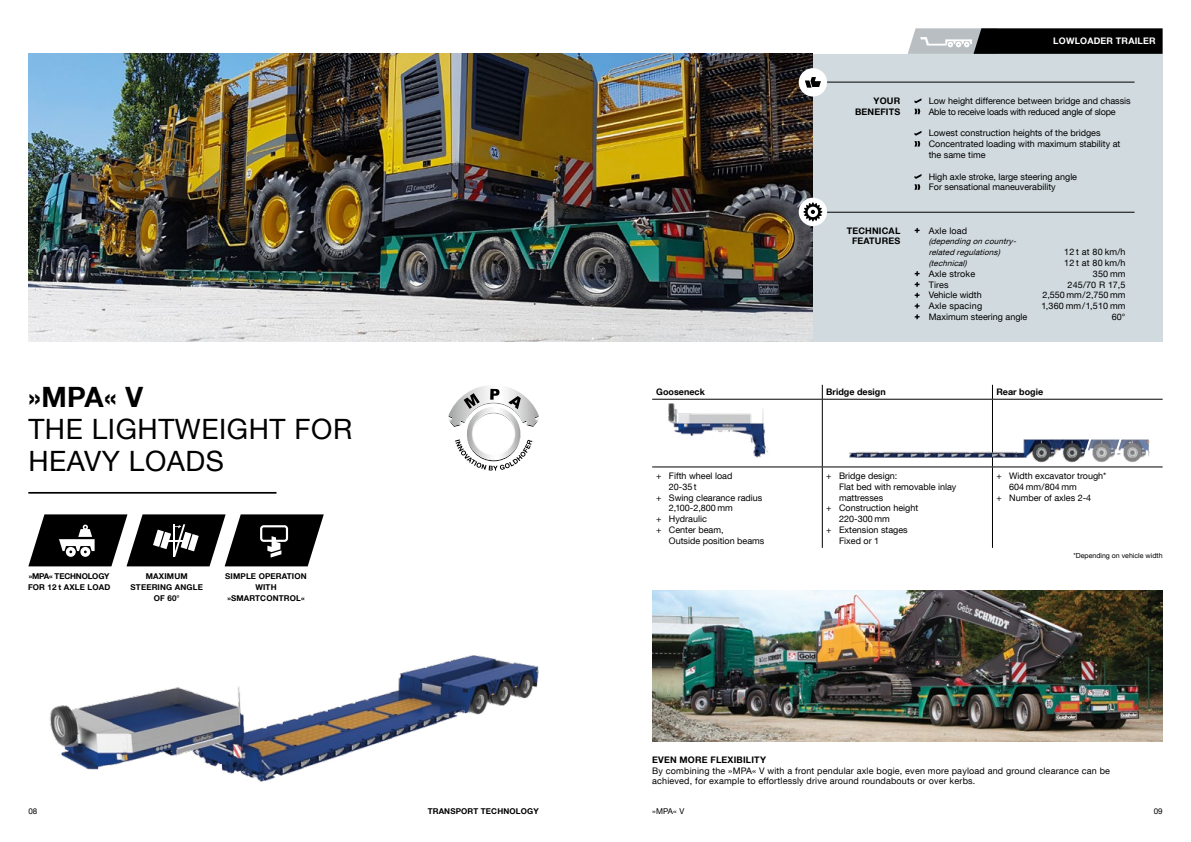
<style>
.page{position:relative;width:1191px;height:842px;background:#fff}
.page>*{position:absolute;margin:0;border:0;box-sizing:border-box;transform-origin:0 0}
.t1{font:28px/32px "Helvetica Neue LT Com";letter-spacing:.02em;color:#000}
.t2{font:700 28px "Helvetica Neue LT Com";color:#000}
.t3{font:9px/10.8px "Helvetica Neue LT Com";color:#000}
.t4{font:9px/10.8px "Helvetica Neue LT Com";letter-spacing:.02em;color:#000}
.t5{font:9px/10.8px "Helvetica Neue LT Com";letter-spacing:-.02em;color:#000}
.t6{font:700 9px/10.8px "Helvetica Neue LT Com";letter-spacing:.02em;color:#000;text-align:right}
.t7{font:700 9px "Helvetica Neue LT Com";color:#000}
.t8{font:700 9px "Helvetica Neue LT Com";letter-spacing:.02em;color:#fff}
.t9{font:700 8px/10.8px "Helvetica Neue LT Com";letter-spacing:.02em;color:#000;text-align:center}
.t10{font:italic 8px/10.8px "Helvetica Neue LT Com";color:#000}
.t11{font:700 8px/10.8px "Helvetica Neue LT Com";letter-spacing:-.02em;color:#000}
.t12{font:8px "Helvetica Neue LT Com";color:#000}
.t13{font:7px "Helvetica Neue LT Com";color:#000}
</style>
<div class="page">
<img style="left:28px;top:54px;width:785px;height:288px">
<div style="left:813px;top:54px;width:349px;height:288px;background:#d1dadf"></div>
<hr style="left:813px;top:82px;width:321px;height:1px;background:#000">
<hr style="left:28px;top:492px;width:248px;height:2px;background:#000">
<svg style="left:914px;top:98px;width:7px;height:5px"></svg>
<svg style="left:914px;top:109px;width:6px;height:5px"></svg>
<svg style="left:914px;top:131px;width:7px;height:16px"></svg>
<svg style="left:914px;top:174px;width:7px;height:16px"></svg>
<svg style="left:914px;top:228px;width:5px;height:5px"></svg>
<svg style="left:914px;top:271px;width:5px;height:5px"></svg>
<svg style="left:914px;top:282px;width:5px;height:5px"></svg>
<svg style="left:914px;top:293px;width:5px;height:26px"></svg>
<hr style="left:813px;top:212px;width:321px;height:1px;background:#000">
<svg style="left:908px;top:28px;width:254px;height:26px"></svg>
<svg style="left:822px;top:385px;width:1px;height:14px"></svg>
<svg style="left:992px;top:385px;width:1px;height:14px"></svg>
<hr style="left:652px;top:399px;width:170px;height:1px;background:#000">
<hr style="left:822px;top:399px;width:170px;height:1px;background:#000">
<hr style="left:822px;top:400px;width:1px;height:67px;background:#000">
<hr style="left:992px;top:399px;width:170px;height:1px;background:#000">
<hr style="left:992px;top:400px;width:1px;height:67px;background:#000">
<hr style="left:652px;top:467px;width:170px;height:1px;background:#000">
<hr style="left:822px;top:467px;width:170px;height:1px;background:#000">
<hr style="left:822px;top:467px;width:1px;height:81px;background:#000">
<hr style="left:992px;top:467px;width:170px;height:1px;background:#000">
<hr style="left:992px;top:467px;width:1px;height:81px;background:#000">
<img style="left:652px;top:590px;width:510px;height:151px">
<svg style="left:455px;top:439px;width:77px;height:32px"></svg>
<img style="left:467px;top:426px;width:53px;height:34px">
<img style="left:448px;top:386px;width:91px;height:40px">
<svg style="left:464px;top:393px;width:16px;height:16px"></svg>
<svg style="left:490px;top:389px;width:9px;height:11px"></svg>
<svg style="left:508px;top:396px;width:13px;height:13px"></svg>
<div style="left:798px;top:198px;width:29px;height:28px;background:#fff;border-radius:50%"></div>
<svg style="left:803px;top:203px;width:19px;height:18px"></svg>
<div style="left:798px;top:68px;width:29px;height:29px;background:#fff;border-radius:50%"></div>
<svg style="left:805px;top:77px;width:16px;height:11px"></svg>
<svg style="left:28px;top:514px;width:296px;height:52px"></svg>
<img style="left:50px;top:655px;width:489px;height:127px">
<img style="left:849px;top:439px;width:232px;height:24px">
<img style="left:1093px;top:439px;width:57px;height:24px">
<img style="left:665px;top:398px;width:104px;height:60px">
<svg style="left:1081px;top:439px;width:12px;height:19px"></svg>
<svg style="left:1111px;top:439px;width:13px;height:24px"></svg>
<h1 class="t2" style="left:28px;top:379px;width:116px">»MPA« V</h1>
<h1 class="t1" style="left:28px;top:413px;width:325px">THE LIGHTWEIGHT FOR<br>HEAVY LOADS</h1>
<p class="t11" style="left:28px;top:571px;width:84px">»MPA« TECHNOLOGY<br>FOR 12 t AXLE LOAD</p>
<p class="t9" style="left:131px;top:571px;width:74px">MAXIMUM<br>STEERING ANGLE<br>OF 60°</p>
<p class="t9" style="left:225px;top:571px;width:83px">SIMPLE OPERATION<br>WITH »SMARTCONTROL«</p>
<p class="t6" style="left:855px;top:95px;width:47px">YOUR<br>BENEFITS</p>
<p class="t6" style="left:846px;top:225px;width:55px;text-align:center">TECHNICAL<br>FEATURES</p>
<p class="t8" style="left:1053px;top:35px;width:104px">LOWLOADER TRAILER</p>
<p class="t5" style="left:928px;top:95px;width:204px">Low height difference between bridge and chassis<br>Able to receive loads with reduced angle of slope</p>
<p class="t3" style="left:928px;top:128px;width:193px">Lowest construction heights of the bridges<br>Concentrated loading with maximum stability at the same time</p>
<p class="t3" style="left:928px;top:171px;width:150px">High axle stroke, large steering angle<br>For sensational maneuverability</p>
<p class="t4" style="left:928px;top:225px;width:40px">Axle load</p>
<p class="t10" style="left:928px;top:236px;width:91px">(depending on country&shy;related regulations)</p>
<p class="t3" style="left:1064px;top:246px;width:63px">12 t at 80 km/h</p>
<p class="t10" style="left:928px;top:258px;width:40px">(technical)</p>
<p class="t3" style="left:1064px;top:257px;width:63px">12 t at 80 km/h</p>
<p class="t4" style="left:928px;top:268px;width:48px">Axle stroke</p>
<p class="t3" style="left:1092px;top:268px;width:34px">350 mm</p>
<p class="t3" style="left:928px;top:279px;width:22px">Tires</p>
<p class="t3" style="left:1067px;top:279px;width:60px">245/70 R 17,5</p>
<p class="t3" style="left:928px;top:290px;width:55px">Vehicle width</p>
<p class="t3" style="left:1042px;top:290px;width:85px">2,550 mm/2,750 mm</p>
<p class="t4" style="left:928px;top:300px;width:55px">Axle spacing</p>
<p class="t4" style="left:1041px;top:300px;width:86px">1,360 mm/1,510 mm</p>
<p class="t3" style="left:928px;top:311px;width:100px">Maximum steering angle</p>
<p class="t3" style="left:1112px;top:311px;width:15px">60°</p>
<p class="t7" style="left:656px;top:386px;width:50px">Gooseneck</p>
<p class="t7" style="left:826px;top:386px;width:61px">Bridge design</p>
<p class="t7" style="left:996px;top:386px;width:48px">Rear bogie</p>
<p class="t3" style="left:656px;top:470px;width:78px">+ Fifth wheel load</p>
<p class="t3" style="left:669px;top:481px;width:29px">20-35 t</p>
<p class="t3" style="left:656px;top:492px;width:108px">+ Swing clearance radius</p>
<p class="t3" style="left:669px;top:503px;width:65px">2,100-2,800 mm</p>
<p class="t3" style="left:656px;top:513px;width:52px">+ Hydraulic</p>
<p class="t3" style="left:656px;top:524px;width:69px">+ Center beam,</p>
<p class="t3" style="left:669px;top:535px;width:97px">Outside position beams</p>
<p class="t3" style="left:826px;top:470px;width:73px">+ Bridge design:</p>
<p class="t3" style="left:839px;top:481px;width:119px">Flat bed with removable inlay</p>
<p class="t3" style="left:839px;top:492px;width:46px">mattresses</p>
<p class="t3" style="left:826px;top:503px;width:93px">+ Construction height</p>
<p class="t3" style="left:839px;top:513px;width:52px">220-300 mm</p>
<p class="t3" style="left:826px;top:524px;width:83px">+ Extension stages</p>
<p class="t3" style="left:839px;top:535px;width:42px">Fixed or 1</p>
<p class="t3" style="left:996px;top:470px;width:111px">+ Width excavator trough*</p>
<p class="t3" style="left:1009px;top:481px;width:69px">604 mm/804 mm</p>
<p class="t3" style="left:996px;top:492px;width:96px">+ Number of axles 2-4</p>
<p class="t13" style="left:1073px;top:551px;width:91px">*Depending on vehicle width</p>
<p class="t6" style="left:652px;top:754px;width:115px">EVEN MORE FLEXIBILITY</p>
<p class="t4" style="left:652px;top:765px;width:459px">By combining the »MPA« V with a front pendular axle bogie, even more payload and ground clearance can be achieved, for example to effortlessly drive around roundabouts or over kerbs.</p>
<p class="t12" style="left:28px;top:806px;width:10px">08</p>
<p class="t9" style="left:428px;top:805px;width:113px">TRANSPORT TECHNOLOGY</p>
<p class="t12" style="left:1153px;top:806px;width:10px">09</p>
<p class="t12" style="left:652px;top:806px;width:34px">»MPA« V</p>
</div>
